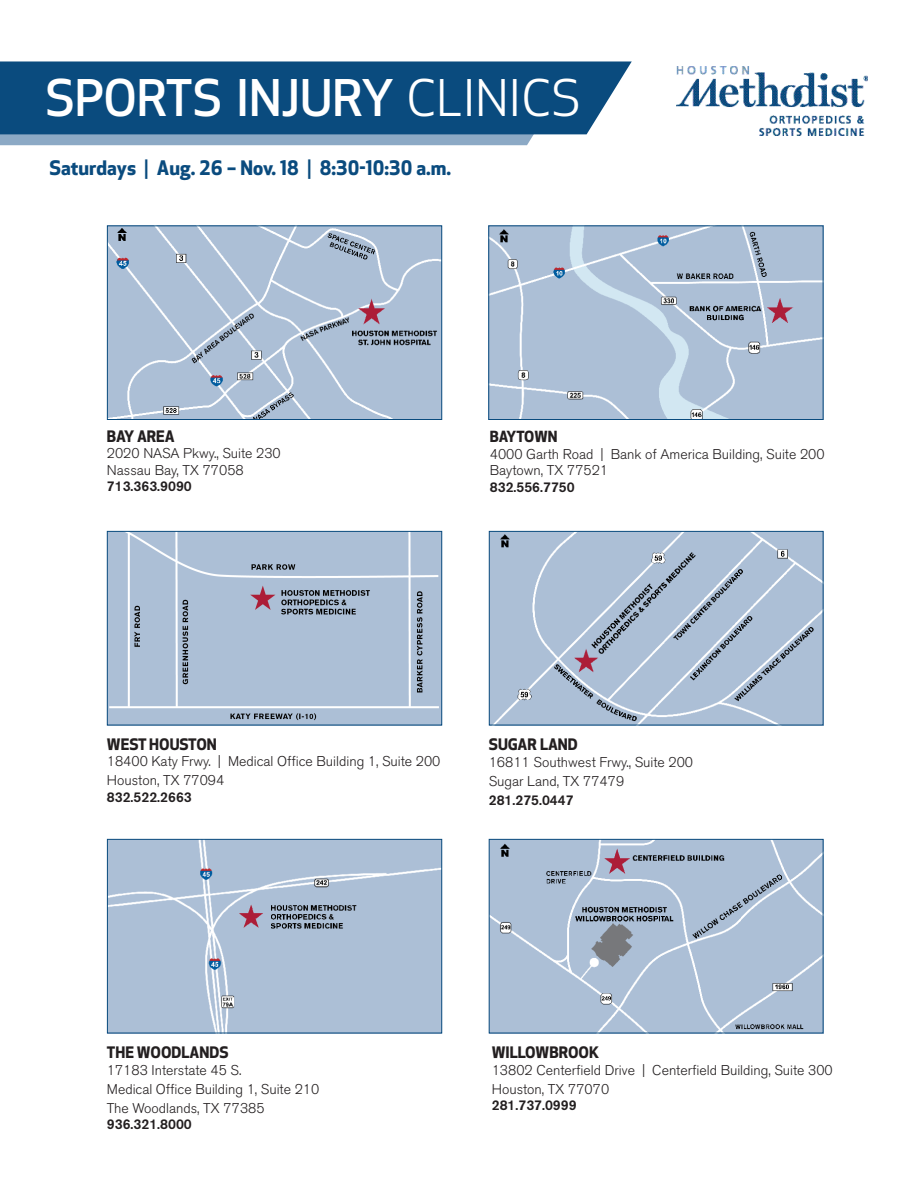
<style>
.page{position:relative;width:918px;height:1188px;background:#fff}
.page>*{position:absolute;margin:0;border:0;box-sizing:border-box;transform-origin:0 0}
.t1{font:500 49.35px "Apex New";color:#fff}
.t2{font:700 19.5px "Apex New";color:#0a4b7e}
.t3{font:700 15.45px "Apex New";color:#231f20}
.t4{font:700 15px "Apex New";color:#231f20}
.t5{font:300 14.1px/16.5px "Akzidenz Grotesk BE";color:#231f20}
.t6{font:500 14.1px "Akzidenz Grotesk BE";color:#231f20}
.s1{font-weight:400}
.s2{font-weight:500}
</style>
<div class="page">
<img style="left:491px;top:533px;width:330px;height:190px">
<div style="left:489px;top:531px;width:334px;height:194px;border:1px solid #0a4b7e"></div>
<img style="left:490px;top:227px;width:331px;height:191px">
<div style="left:488px;top:225px;width:335px;height:195px;border:1px solid #0a4b7e"></div>
<img style="left:109px;top:841px;width:331px;height:190px">
<div style="left:107px;top:839px;width:335px;height:194px;border:1px solid #0a4b7e"></div>
<img style="left:491px;top:841px;width:330px;height:190px">
<div style="left:489px;top:839px;width:334px;height:194px;border:1px solid #0a4b7e"></div>
<img style="left:109px;top:227px;width:331px;height:191px">
<div style="left:107px;top:225px;width:335px;height:195px;border:1px solid #0a4b7e"></div>
<svg style="left:0;top:134px;width:572px;height:11px;background:#8fabc6"></svg>
<div style="left:0;top:61px;width:632px;height:73px;background:#0a4b7e"></div>
<img style="left:677px;top:67px;width:191px;height:69px">
<img style="left:109px;top:533px;width:331px;height:190px">
<div style="left:107px;top:531px;width:335px;height:194px;border:1px solid #0a4b7e"></div>
<p class="t1" style="left:45px;top:65px;width:537px">SPORTS INJURY <span class="s1">CLINICS</span></p>
<p class="t2" style="left:50px;top:154px;width:403px">Saturdays <span class="s2">|</span> Aug. 26 – Nov. 18 <span class="s2">|</span> 8:30-10:30 a.m.</p>
<p class="t3" style="left:107px;top:425px;width:69px">BAY AREA</p>
<p class="t5" style="left:107px;top:445px;width:175px">2020 NASA Pkwy., Suite 230</p>
<p class="t5" style="left:107px;top:462px;width:138px">Nassau Bay, TX 77058<br><span class="s2">713.363.9090</span></p>
<p class="t4" style="left:490px;top:426px;width:69px">BAYTOWN</p>
<p class="t5" style="left:490px;top:446px;width:336px">4000 Garth Road | Bank of America Building, Suite 200<br>Baytown, TX 77521<br><span class="s2">832.556.7750</span></p>
<p class="t3" style="left:107px;top:733px;width:111px">WEST HOUSTON</p>
<p class="t5" style="left:107px;top:753px;width:335px">18400 Katy Frwy. | Medical Office Building 1, Suite 200</p>
<p class="t5" style="left:107px;top:772px;width:119px">Houston, TX 77094</p>
<p class="t6" style="left:107px;top:788px;width:86px">832.522.2663</p>
<p class="t3" style="left:489px;top:733px;width:91px">SUGAR LAND</p>
<p class="t5" style="left:489px;top:754px;width:206px">16811 Southwest Frwy., Suite 200</p>
<p class="t5" style="left:489px;top:773px;width:137px">Sugar Land, TX 77479</p>
<p class="t6" style="left:489px;top:791px;width:86px">281.275.0447</p>
<p class="t3" style="left:107px;top:1042px;width:123px">THE WOODLANDS</p>
<p class="t5" style="left:107px;top:1062px;width:136px">17183 Interstate 45 S.</p>
<p class="t5" style="left:107px;top:1081px;width:214px">Medical Office Building 1, Suite 210</p>
<p class="t5" style="left:107px;top:1100px;width:159px">The Woodlands, TX 77385<br><span class="s2">936.321.8000</span></p>
<p class="t3" style="left:492px;top:1042px;width:109px">WILLOWBROOK</p>
<p class="t5" style="left:492px;top:1062px;width:343px">13802 Centerfield Drive | Centerfield Building, Suite 300</p>
<p class="t5" style="left:492px;top:1081px;width:119px">Houston, TX 77070<br><span class="s2">281.737.0999</span></p>
</div>
